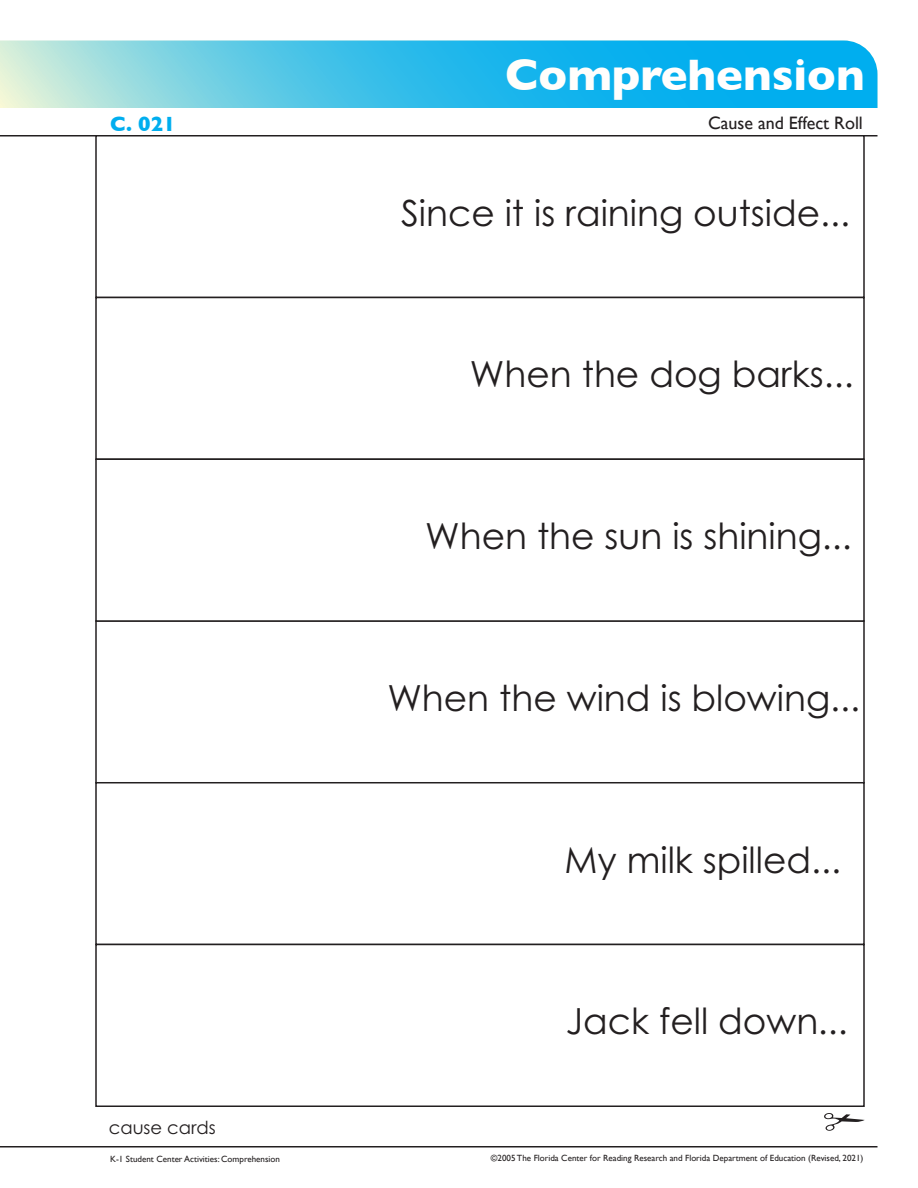
<style>
.page{position:relative;width:918px;height:1188px;background:#fff}
.page>*{position:absolute;margin:0;border:0;box-sizing:border-box;transform-origin:0 0}
.t1{font:700 45px "Gill Sans";color:#fff}
.t2{font:36px "Century Gothic Pro";color:#231f20}
.t3{font:700 21px "Gill Sans";color:#00aeef}
.Activity_Name{font:18px "Gill Sans";color:#231f20}
.t4{font:18px "Century Gothic Pro";color:#231f20}
.t5{font:9px "Gill Sans";color:#231f20}
</style>
<div class="page">
<svg style="left:0;top:40px;width:878px;height:68px;background:#43c1e8"></svg>
<hr style="left:0;top:135px;width:878px;height:1px;background:#231f20">
<hr style="left:0;top:1146px;width:878px;height:2px;background:#231f20">
<svg style="left:824px;top:1113px;width:41px;height:18px"></svg>
<div style="left:95px;top:135px;width:770px;height:163px;border:2px solid #231f20"></div>
<div style="left:95px;top:297px;width:770px;height:163px;border:2px solid #231f20"></div>
<div style="left:95px;top:782px;width:770px;height:163px;border:2px solid #231f20"></div>
<div style="left:95px;top:458px;width:770px;height:164px;border:2px solid #231f20"></div>
<div style="left:95px;top:944px;width:770px;height:163px;border:2px solid #231f20"></div>
<h1 class="t1" style="left:505px;top:39px;width:361px">Comprehension</h1>
<p class="t3" style="left:110px;top:107px;width:67px">C. 021</p>
<p class="Activity_Name" style="left:708px;top:112px;width:156px">Cause and Effect Roll</p>
<p class="t2" style="left:401px;top:191px;width:451px">Since it is raining outside...</p>
<p class="t2" style="left:470px;top:352px;width:385px">When the dog barks...</p>
<p class="t2" style="left:425px;top:514px;width:428px">When the sun is shining...</p>
<p class="t2" style="left:387px;top:676px;width:474px">When the wind is blowing...</p>
<p class="t2" style="left:564px;top:838px;width:278px">My milk spilled...</p>
<p class="t4" style="left:109px;top:1117px;width:109px">cause cards</p>
<p class="t2" style="left:566px;top:999px;width:283px">Jack fell down...</p>
<p class="t5" style="left:110px;top:1154px;width:171px">K-1 Student Center Activities: Comprehension</p>
<p class="t5" style="left:491px;top:1152px;width:374px">©2005 The Florida Center for Reading Research and Florida Department of Education (Revised, 2021)</p>
</div>
